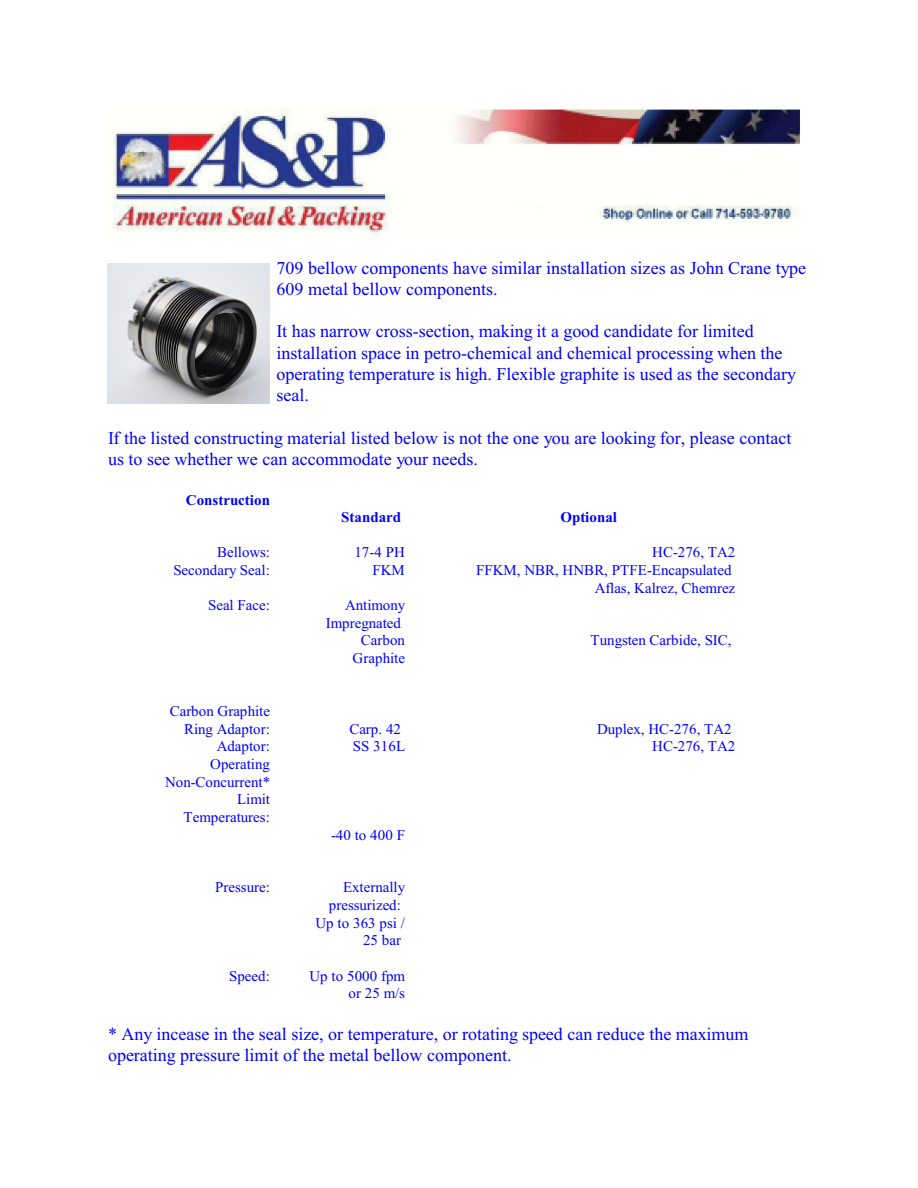
<style>
.page{position:relative;width:918px;height:1188px;background:#fff}
.page>*{position:absolute;margin:0;border:0;box-sizing:border-box;transform-origin:0 0}
.t1{font:18px/21.3px "Times New Roman";color:#00f}
.t2{font:15px/17.7px "Times New Roman";color:#00f;text-align:right}
.t3{font:700 15px "Times New Roman";color:#00f}
</style>
<div class="page">
<img style="left:112px;top:109px;width:688px;height:126px">
<img style="left:108px;top:263px;width:162px;height:141px">
<p class="t1" style="left:277px;top:259px;width:531px">709 bellow components have similar installation sizes as John Crane type<br>609 metal bellow components.</p>
<p class="t1" style="left:277px;top:322px;width:521px">It has narrow cross-section, making it a good candidate for limited installation space in petro-chemical and chemical processing when the operating temperature is high. Flexible graphite is used as the secondary seal.</p>
<p class="t1" style="left:108px;top:429px;width:685px">If the listed constructing material listed below is not the one you are looking for, please contact us to see whether we can accommodate your needs.</p>
<p class="t3" style="left:186px;top:494px;width:86px">Construction</p>
<p class="t3" style="left:341px;top:512px;width:61px">Standard</p>
<p class="t3" style="left:560px;top:512px;width:58px">Optional</p>
<p class="t2" style="left:217px;top:545px;width:54px">Bellows:</p>
<p class="t2" style="left:354px;top:545px;width:52px">17-4 PH</p>
<p class="t2" style="left:652px;top:545px;width:85px">HC-276, TA2</p>
<p class="t2" style="left:173px;top:562px;width:98px">Secondary Seal:</p>
<p class="t2" style="left:373px;top:562px;width:34px">FKM</p>
<p class="t2" style="left:476px;top:562px;width:261px">FFKM, NBR, HNBR, PTFE-Encapsulated<br>Aflas, Kalrez, Chemrez</p>
<p class="t2" style="left:208px;top:598px;width:63px">Seal Face:</p>
<p class="t2" style="left:326px;top:598px;width:81px">Antimony<br>Impregnated<br>Carbon<br>Graphite</p>
<p class="t2" style="left:591px;top:633px;width:143px">Tungsten Carbide, SIC,</p>
<p class="t2" style="left:170px;top:704px;width:102px">Carbon Graphite<br>Ring Adaptor:</p>
<p class="t2" style="left:349px;top:721px;width:53px">Carp. 42</p>
<p class="t2" style="left:597px;top:721px;width:136px">Duplex, HC-276, TA2</p>
<p class="t2" style="left:217px;top:739px;width:55px">Adaptor:</p>
<p class="t2" style="left:353px;top:739px;width:54px">SS 316L</p>
<p class="t2" style="left:652px;top:739px;width:85px">HC-276, TA2</p>
<p class="t2" style="left:165px;top:757px;width:107px">Operating<br>Non-Concurrent*<br>Limit<br>Temperatures:</p>
<p class="t2" style="left:331px;top:827px;width:75px">-40 to 400 F</p>
<p class="t2" style="left:215px;top:880px;width:56px">Pressure:</p>
<p class="t2" style="left:316px;top:880px;width:91px">Externally pressurized:<br>Up to 363 psi /<br>25 bar</p>
<p class="t2" style="left:229px;top:968px;width:42px">Speed:</p>
<p class="t2" style="left:310px;top:968px;width:97px">Up to 5000 fpm or 25 m/s</p>
<p class="t1" style="left:108px;top:1025px;width:642px">* Any incease in the seal size, or temperature, or rotating speed can reduce the maximum operating pressure limit of the metal bellow component.</p>
</div>
